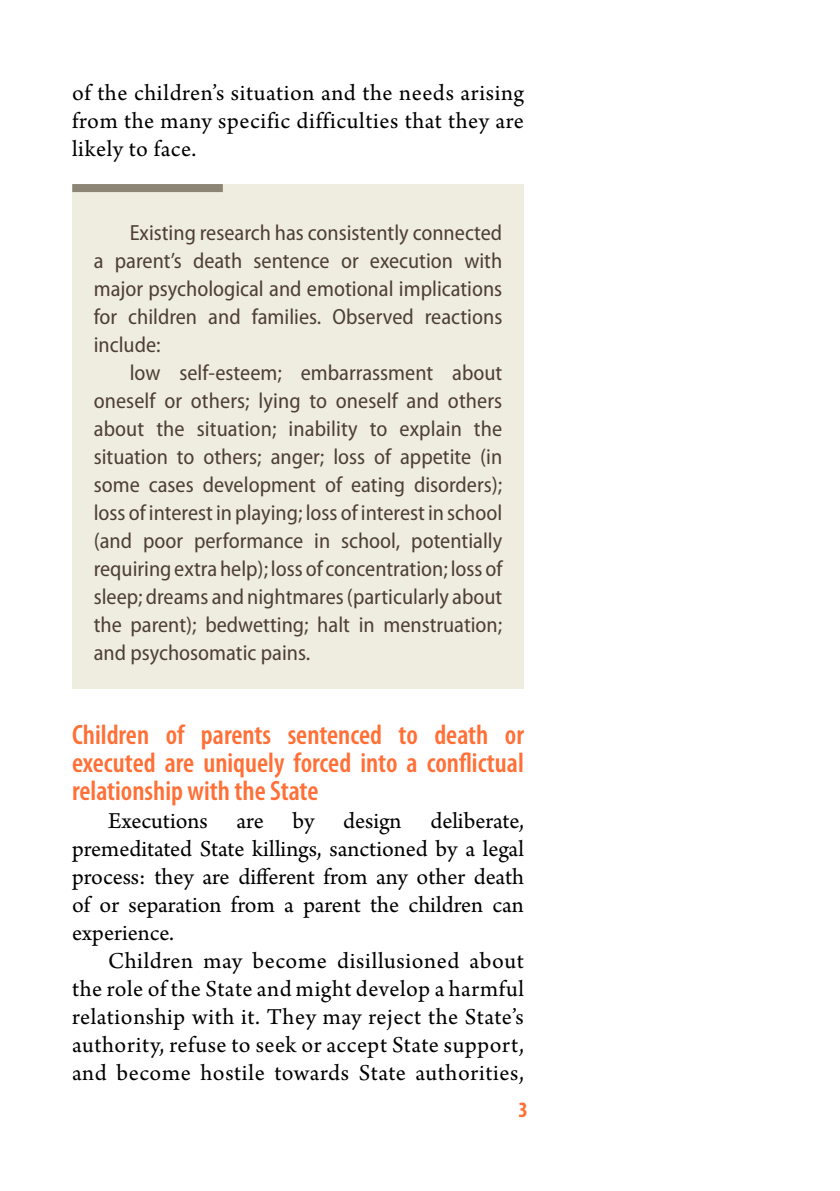
<style>
.page{position:relative;width:840px;height:1191px;background:#fff}
.page>*{position:absolute;margin:0;border:0;box-sizing:border-box;transform-origin:0 0}
.t1{font:600 condensed 28px/28px "Myriad Pro";color:#ff6f36;text-align:justify}
.t2{font:24px/28px "Arno Pro";letter-spacing:.02em;color:#000;text-align:justify}
.t3{font:semi-condensed 22px/28px "Myriad Pro";color:#4e3f35;text-align:justify}
.t4{font:700 condensed 22px "Myriad Pro";color:#ff6f36}
</style>
<div class="page">
<div style="left:72px;top:184px;width:451px;height:504px;background:#efeddf"></div>
<div style="left:72px;top:184px;width:151px;height:8px;background:#8c8575"></div>
<p class="t2" style="left:72px;top:80px;width:453px">of the children’s situation and the needs arising from the many specific difficulties that they are likely to face.</p>
<p class="t3" style="left:94px;top:218px;width:410px;text-indent:36px">Existing research has consistently connected a parent’s death sentence or execution with major psychological and emotional implications for children and families. Observed reactions include:</p>
<p class="t3" style="left:94px;top:358px;width:410px;text-indent:36px">low self-esteem; embarrassment about oneself or others; lying to oneself and others about the situation; inability to explain the situation to others; anger; loss of appetite (in some cases development of eating disorders); loss of interest in playing; loss of interest in school (and poor performance in school, potentially requiring extra help); loss of concentration; loss of sleep; dreams and nightmares (particularly about the parent); bedwetting; halt in menstruation; and psychosomatic pains.</p>
<p class="t1" style="left:72px;top:720px;width:453px">Children of parents sentenced to death or executed are uniquely forced into a conflictual relationship with the State</p>
<p class="t2" style="left:72px;top:808px;width:453px;text-indent:36px">Executions are by design deliberate, premeditated State killings, sanctioned by a legal process: they are different from any other death of or separation from a parent the children can experience.</p>
<p class="t2" style="left:72px;top:948px;width:453px;text-indent:36px">Children may become disillusioned about the role of the State and might develop a harmful relationship with it. They may reject the State’s authority, refuse to seek or accept State support, and become hostile towards State authorities,</p>
<p class="t4" style="left:518px;top:1096px;width:11px">3</p>
</div>
